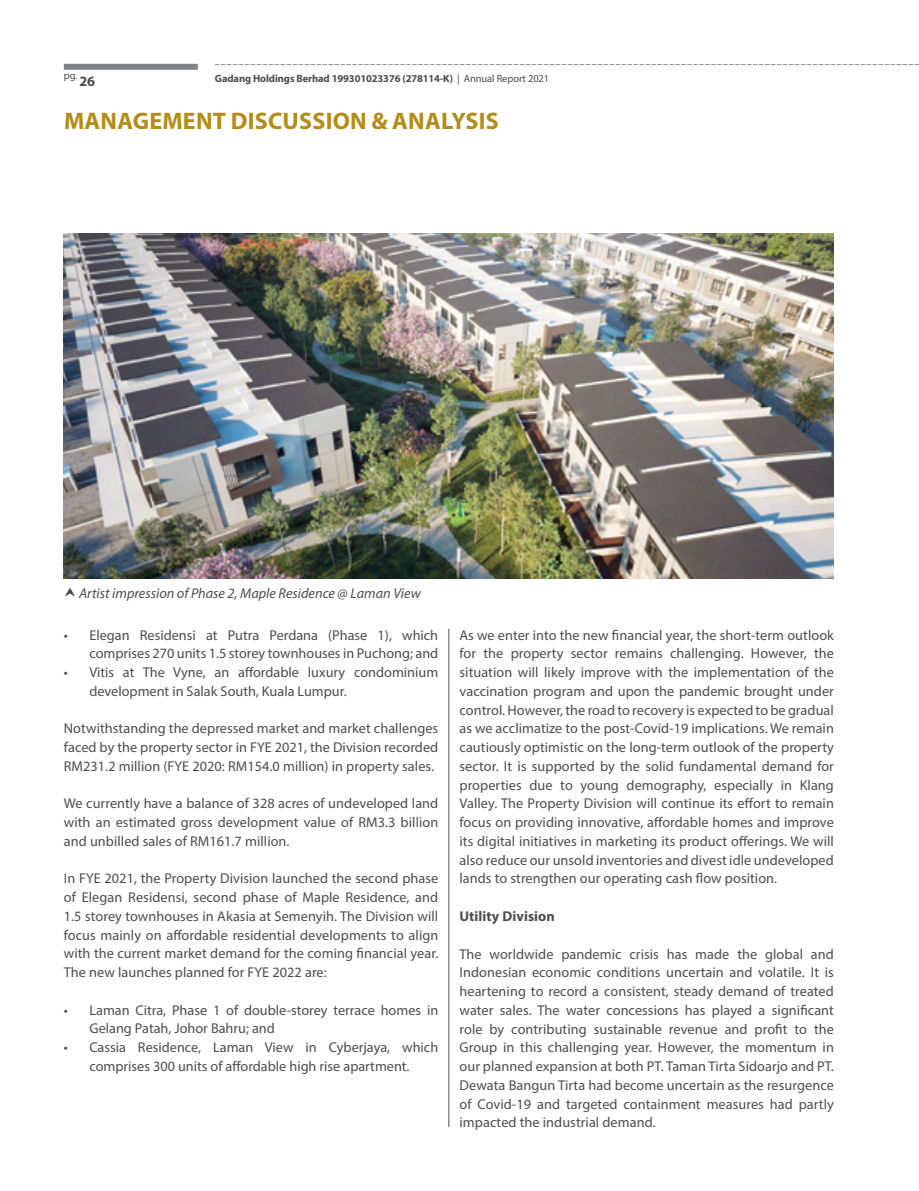
<style>
.page{position:relative;width:919px;height:1191px;background:#fff}
.page>*{position:absolute;margin:0;border:0;box-sizing:border-box;transform-origin:0 0}
.t1{font:700 24px "Myriad Pro";letter-spacing:.01em;color:#b48d18}
.t2{font:14.25px/18.8px "Myriad Pro";color:#4d4d4f;text-align:justify}
.t3{font:italic 14.25px "Myriad Pro";color:#4d4d4f}
.t4{font:700 14.25px "Myriad Pro";letter-spacing:.005em;color:#4d4d4f}
.t5{font:700 10.5px "Myriad Pro";letter-spacing:-.01em;color:#4d4d4f}
.t6{font:10.5px "Myriad Pro";color:#4d4d4f}
.s1{font-weight:400}
</style>
<div class="page">
<div style="left:64px;top:64px;width:134px;height:6px;background:#808285"></div>
<svg style="left:215px;top:64px;width:704px;height:1px"></svg>
<hr style="left:448px;top:629px;width:1px;height:498px;background:#4d4d4f">
<img style="left:64px;top:234px;width:769px;height:345px">
<p class="t6" style="left:64px;top:69px;width:15px">pg.</p>
<p class="t4" style="left:79px;top:72px;width:17px">26</p>
<h1 class="t1" style="left:64px;top:105px;width:85px">MANAGEME</h1>
<h1 class="t1" style="left:196px;top:105px;width:49px">NT DISCUSSIO</h1>
<h1 class="t1" style="left:350px;top:105px;width:127px">N &amp; ANALYSIS</h1>
<p class="t5" style="left:215px;top:72px;width:336px">GADANG HOLDINGS BERHAD 199301023376 (278114-K) <span class="s1">| Annual Report 2021</span></p>
<p class="t3" style="left:79px;top:585px;width:343px">Artist impression of Phase 2, Maple Residence @ Laman View</p>
<p class="t2" style="left:64px;top:625px;width:376px;text-align:right">• Elegan Residensi at Putra Perdana (Phase 1), which comprises 270 units 1.5 storey townhouses in Puchong; and</p>
<p class="t2" style="left:89px;top:662px;width:350px;text-indent:-26px">• Vitis at The Vyne, an affordable luxury condominium development in Salak South, Kuala Lumpur.</p>
<p class="t2" style="left:64px;top:719px;width:376px">Notwithstanding the depressed market and market challenges faced by the property sector in FYE 2021, the Division recorded RM231.2 million (FYE 2020: RM154.0 million) in property sales.</p>
<p class="t2" style="left:64px;top:794px;width:376px">We currently have a balance of 328 acres of undeveloped land with an estimated gross development value of RM3.3 billion and unbilled sales of RM161.7 million.</p>
<p class="t2" style="left:64px;top:869px;width:376px">In FYE 2021, the Property Division launched the second phase of Elegan Residensi, second phase of Maple Residence, and 1.5 storey townhouses in Akasia at Semenyih. The Division will focus mainly on affordable residential developments to align with the current market demand for the coming financial year.<br>The new launches planned for FYE 2022 are:</p>
<p class="t2" style="left:89px;top:1000px;width:350px;text-indent:-25px">• Laman Citra, Phase 1 of double-storey terrace homes in<br>Gelang Patah, Johor Bahru; and</p>
<p class="t2" style="left:64px;top:1037px;width:376px;text-align:center">• Cassia Residence, Laman View in Cyberjaya, which comprises 300 units of affordable high rise apartment.</p>
<p class="t2" style="left:459px;top:625px;width:376px">As we enter into the new financial year, the short-term outlook for the property sector remains challenging. However, the situation will likely improve with the implementation of the vaccination program and upon the pandemic brought under control. However, the road to recovery is expected to be gradual as we acclimatize to the post-Covid-19 implications. We remain cautiously optimistic on the long-term outlook of the property sector. It is supported by the solid fundamental demand for properties due to young demography, especially in Klang Valley. The Property Division will continue its effort to remain focus on providing innovative, affordable homes and improve its digital initiatives in marketing its product offerings. We will also reduce our unsold inventories and divest idle undeveloped lands to strengthen our operating cash flow position.</p>
<p class="t4" style="left:459px;top:907px;width:97px">UTILITY DIVISION</p>
<p class="t2" style="left:459px;top:944px;width:376px">The worldwide pandemic crisis has made the global and Indonesian economic conditions uncertain and volatile. It is heartening to record a consistent, steady demand of treated water sales. The water concessions has played a significant role by contributing sustainable revenue and profit to the Group in this challenging year. However, the momentum in our planned expansion at both PT. Taman Tirta Sidoarjo and PT.<br>Dewata Bangun Tirta had become uncertain as the resurgence of Covid-19 and targeted containment measures had partly impacted the industrial demand.</p>
</div>
